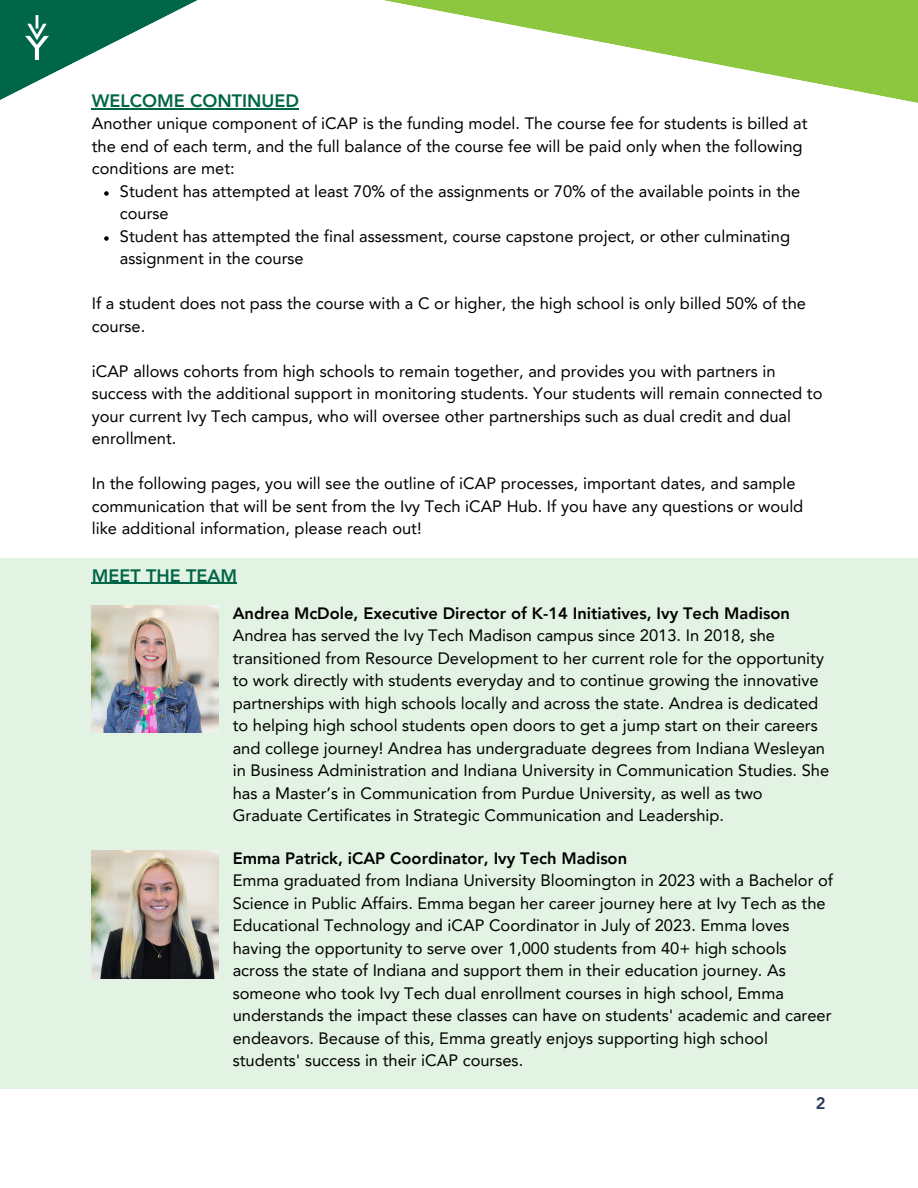
<style>
.page{position:relative;width:918px;height:1188px;background:#fff}
.page>*{position:absolute;margin:0;border:0;box-sizing:border-box;transform-origin:0 0}
.t1{font:800 18px "Avenir LT Pro";color:#006648}
.t2{font:16.5px/22.5px "Avenir LT Pro";color:#000}
.t3{font:800 16.5px "Avenir LT Pro";color:#000}
.t4{font:800 16.5px "Avenir LT Pro";color:#253959}
</style>
<div class="page">
<div style="left:0;top:559px;width:918px;height:530px;background:#e2f2e3"></div>
<img style="left:92px;top:606px;width:127px;height:127px">
<img style="left:92px;top:851px;width:127px;height:127px">
<svg style="left:104px;top:236px;width:5px;height:5px"></svg>
<hr style="left:92px;top:583px;width:145px;height:1px;background:#006648">
<svg style="left:383px;top:0;width:535px;height:103px"></svg>
<svg style="left:0;top:0;width:299px;height:195px"></svg>
<img style="left:26px;top:15px;width:22px;height:44px">
<p class="t1" style="left:92px;top:93px;width:209px">WELCOME CONTINUED</p>
<p class="t2" style="left:92px;top:114px;width:717px">Another unique component of iCAP is the funding model. The course fee for students is billed at the end of each term, and the full balance of the course fee will be paid only when the following conditions are met:</p>
<p class="t2" style="left:120px;top:181px;width:682px">Student has attempted at least 70% of the assignments or 70% of the available points in the course</p>
<p class="t2" style="left:120px;top:226px;width:672px">Student has attempted the final assessment, course capstone project, or other culminating assignment in the course</p>
<p class="t2" style="left:92px;top:294px;width:716px">If a student does not pass the course with a C or higher, the high school is only billed 50% of the course.</p>
<p class="t2" style="left:92px;top:361px;width:732px">iCAP allows cohorts from high schools to remain together, and provides you with partners in success with the additional support in monitoring students. Your students will remain connected to your current Ivy Tech campus, who will oversee other partnerships such as dual credit and dual enrollment.</p>
<p class="t2" style="left:92px;top:474px;width:713px">In the following pages, you will see the outline of iCAP processes, important dates, and sample communication that will be sent from the Ivy Tech iCAP Hub. If you have any questions or would like additional information, please reach out!</p>
<p class="t1" style="left:92px;top:568px;width:147px">MEET THE TEAM</p>
<h1 class="t3" style="left:233px;top:606px;width:559px">Andrea McDole, Executive Director of K-14 Initiatives, Ivy Tech Madison</h1>
<p class="t2" style="left:233px;top:626px;width:598px">Andrea has served the Ivy Tech Madison campus since 2013. In 2018, she transitioned from Resource Development to her current role for the opportunity to work directly with students everyday and to continue growing the innovative partnerships with high schools locally and across the state. Andrea is dedicated to helping high school students open doors to get a jump start on their careers and college journey! Andrea has undergraduate degrees from Indiana Wesleyan in Business Administration and Indiana University in Communication Studies. She has a Master’s in Communication from Purdue University, as well as two Graduate Certificates in Strategic Communication and Leadership.</p>
<p class="t3" style="left:233px;top:851px;width:396px">Emma Patrick, iCAP Coordinator, Ivy Tech Madison</p>
<p class="t2" style="left:233px;top:871px;width:602px">Emma graduated from Indiana University Bloomington in 2023 with a Bachelor of Science in Public Affairs. Emma began her career journey here at Ivy Tech as the Educational Technology and iCAP Coordinator in July of 2023. Emma loves having the opportunity to serve over 1,000 students from 40+ high schools across the state of Indiana and support them in their education journey. As someone who took Ivy Tech dual enrollment courses in high school, Emma understands the impact these classes can have on students' academic and career endeavors. Because of this, Emma greatly enjoys supporting high school students' success in their iCAP courses.</p>
<p class="t4" style="left:816px;top:1097px;width:11px">2</p>
</div>
